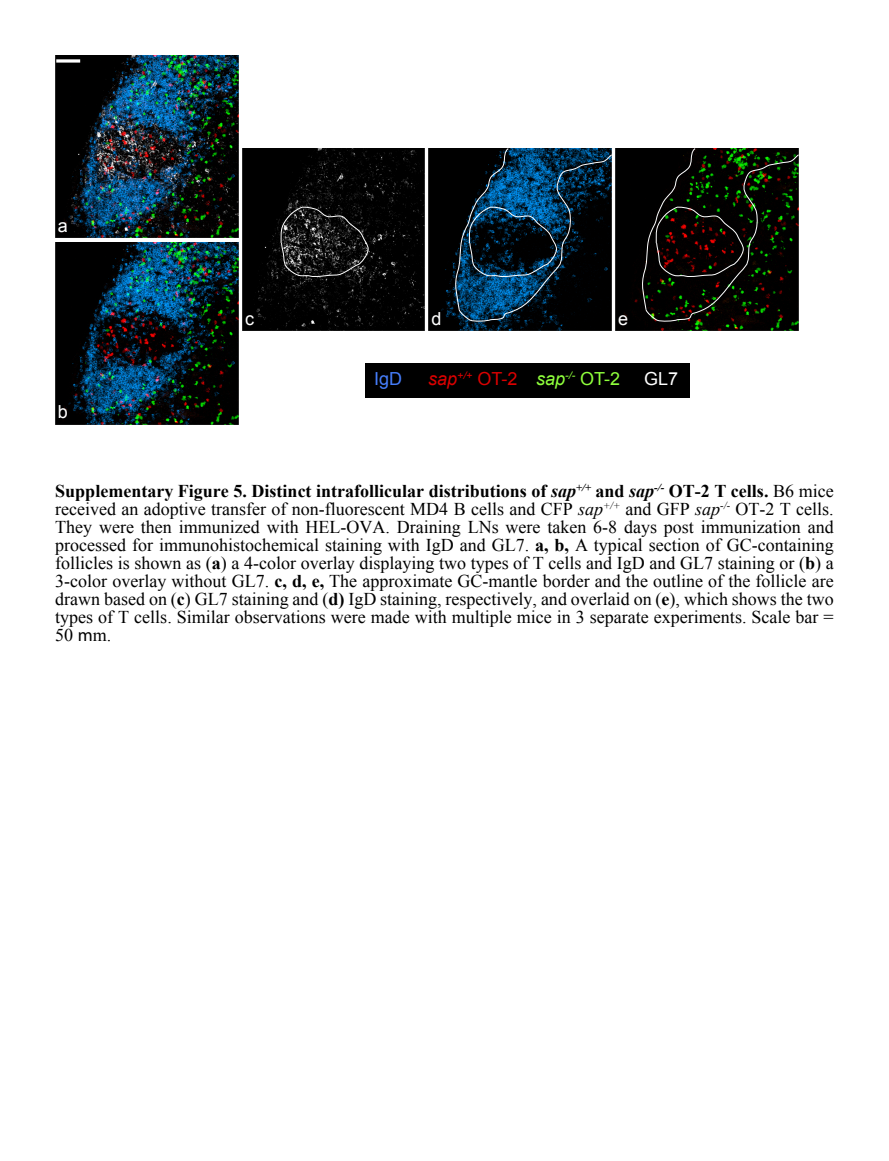
<style>
.page{position:relative;width:889px;height:1161px;background:#fff}
.page>*{position:absolute;margin:0;border:0;box-sizing:border-box;transform-origin:0 0}
.t1{font:18px/18px "Times New Roman";color:#000;text-align:justify}
.t2{font:18px "Arial";color:#da0000}
.t3{font:18px "Arial";color:#fff}
.t4{font:18px "Arial";color:#467dfa}
.s1{font-style:italic}
.s2{font-style:italic;color:#8fff3c}
.s3{color:#8fff3c}
.s4{font-weight:700}
.s5{font-weight:700;font-style:italic}
</style>
<div class="page">
<div style="left:366px;top:364px;width:324px;height:34px;background:#000"></div>
<img style="left:55px;top:55px;width:183px;height:182px">
<img style="left:55px;top:242px;width:183px;height:182px">
<img style="left:242px;top:149px;width:183px;height:182px">
<svg style="left:280px;top:205px;width:89px;height:73px;background:#232323"></svg>
<img style="left:616px;top:149px;width:182px;height:182px">
<svg style="left:640px;top:148px;width:159px;height:175px;background:#0d1006"></svg>
<img style="left:429px;top:149px;width:182px;height:182px">
<svg style="left:453px;top:148px;width:159px;height:175px;background:#06253a"></svg>
<p class="t3" style="left:58px;top:213px;width:12px">a</p>
<p class="t3" style="left:58px;top:400px;width:12px">b</p>
<p class="t3" style="left:245px;top:307px;width:10px">c</p>
<p class="t3" style="left:431px;top:307px;width:12px">d</p>
<p class="t3" style="left:618px;top:307px;width:12px">e</p>
<p class="t4" style="left:374px;top:367px;width:30px">IgD</p>
<p class="t2" style="left:428px;top:367px;width:193px"><span class="s1">sap</span><sup>+/+</sup> OT-2 <span class="s2">sap</span><sup>-/-</sup> <span class="s3">OT-2</span></p>
<p class="t3" style="left:644px;top:367px;width:36px">GL7</p>
<p class="t1" style="left:55px;top:482px;width:780px"><span class="s4">Supplementary Figure 5. Distinct intrafollicular distributions of</span> <span class="s5">sap</span><sup>+/+</sup> <span class="s4">and</span> <span class="s5">sap</span><sup>-/-</sup> <span class="s4">OT-2 T cells.</span> B6 mice received an adoptive transfer of non-fluorescent MD4 B cells and CFP <span class="s1">sap</span><sup>+/+</sup> and GFP <span class="s1">sap</span><sup>-/-</sup> OT-2 T cells.<br>They were then immunized with HEL-OVA. Draining LNs were taken 6-8 days post immunization and processed for immunohistochemical staining with IgD and GL7. <span class="s4">a, b,</span> A typical section of GC-containing follicles is shown as (<span class="s4">a</span>) a 4-color overlay displaying two types of T cells and IgD and GL7 staining or (<span class="s4">b</span>) a 3-color overlay without GL7. <span class="s4">c, d, e,</span> The approximate GC-mantle border and the outline of the follicle are drawn based on (<span class="s4">c</span>) GL7 staining and (<span class="s4">d)</span> IgD staining, respectively, and overlaid on (<span class="s4">e</span>), which shows the two types of T cells. Similar observations were made with multiple mice in 3 separate experiments. Scale bar = 50 m.</p>
</div>
